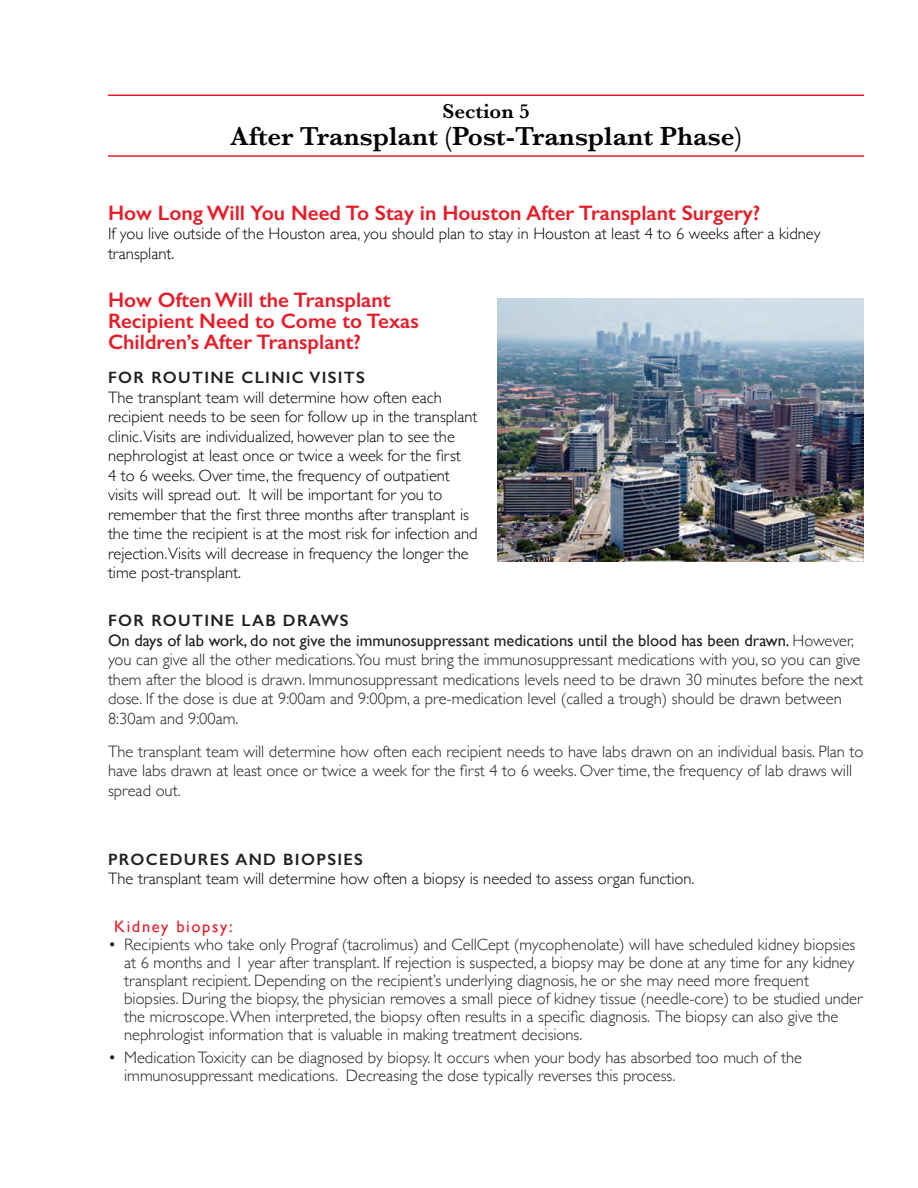
<style>
.page{position:relative;width:918px;height:1188px;background:#fff}
.page>*{position:absolute;margin:0;border:0;box-sizing:border-box;transform-origin:0 0}
.t1{font:600 27px "Baskerville";color:#040503}
.t2{font:600 21px/21px "Gill Sans";color:#e51d28}
.t3{font:600 21px "Baskerville";color:#040503}
.t4{font:300 16.5px/19.5px "Gill Sans";color:#231f20}
.t5{font:300 16.5px/19.5px "Gill Sans";color:#040503}
.t6{font:600 16.5px "Gill Sans";letter-spacing:.08em;color:#231f20}
.t7{font:16.5px "Gill Sans";letter-spacing:.1em;color:#e51d28}
.s1{font-weight:600}
.s2{font-weight:400}
</style>
<div class="page">
<hr style="left:108px;top:94px;width:756px;height:2px;background:#e51d28">
<hr style="left:108px;top:155px;width:756px;height:2px;background:#e51d28">
<img style="left:498px;top:298px;width:366px;height:263px">
<p class="t3" style="left:442px;top:97px;width:89px">Section 5</p>
<h1 class="t1" style="left:230px;top:118px;width:513px">After Transplant (Post-Transplant Phase)</h1>
<p class="t2" style="left:108px;top:202px;width:654px">How Long Will You Need To Stay in Houston After Transplant Surgery?</p>
<p class="t5" style="left:108px;top:223px;width:714px">If you live outside of the Houston area, you should plan to stay in Houston at least 4 to 6 weeks after a kidney transplant.</p>
<p class="t2" style="left:108px;top:289px;width:312px">How Often Will the Transplant<br>Recipient Need to Come to Texas<br>Children’s After Transplant?</p>
<p class="t6" style="left:108px;top:368px;width:258px">FOR ROUTINE CLINIC VISITS</p>
<p class="t5" style="left:108px;top:387px;width:371px">The transplant team will determine how often each recipient needs to be seen for follow up in the transplant clinic.Visits are individualized, however plan to see the nephrologist at least once or twice a week for the first<br>4 to 6 weeks. Over time, the frequency of outpatient visits will spread out. It will be important for you to remember that the first three months after transplant is the time the recipient is at the most risk for infection and rejection.Visits will decrease in frequency the longer the time post-transplant.</p>
<p class="t4" style="left:108px;top:611px;width:757px"><span class="s1">FOR ROUTINE LAB DRAWS<br></span><span class="s2">On days of lab work, do not give the immunosuppressant medications until the blood has been drawn.</span> However, you can give all the other medications.You must bring the immunosuppressant medications with you, so you can give them after the blood is drawn. Immunosuppressant medications levels need to be drawn 30 minutes before the next dose. If the dose is due at 9:00am and 9:00pm, a pre-medication level (called a trough) should be drawn between 8:30am and 9:00am.</p>
<p class="t4" style="left:108px;top:741px;width:757px">The transplant team will determine how often each recipient needs to have labs drawn on an individual basis. Plan to have labs drawn at least once or twice a week for the first 4 to 6 weeks. Over time, the frequency of lab draws will spread out.</p>
<p class="t6" style="left:108px;top:849px;width:257px">PROCEDURES AND BIOPSIES</p>
<p class="t5" style="left:108px;top:869px;width:588px">The transplant team will determine how often a biopsy is needed to assess organ function.</p>
<p class="t7" style="left:114px;top:917px;width:120px">Kidney biopsy:</p>
<p class="t4" style="left:124px;top:935px;width:740px;line-height:18px;text-indent:-16px">• Recipients who take only Prograf (tacrolimus) and CellCept (mycophenolate) will have scheduled kidney biopsies at 6 months and 1 year after transplant. If rejection is suspected, a biopsy may be done at any time for any kidney transplant recipient. Depending on the recipient’s underlying diagnosis, he or she may need more frequent biopsies. During the biopsy, the physician removes a small piece of kidney tissue (needle-core) to be studied under the microscope. When interpreted, the biopsy often results in a specific diagnosis. The biopsy can also give the nephrologist information that is valuable in making treatment decisions.</p>
<p class="t4" style="left:124px;top:1048px;width:679px;line-height:18px;text-indent:-16px">• Medication Toxicity can be diagnosed by biopsy. It occurs when your body has absorbed too much of the immunosuppressant medications. Decreasing the dose typically reverses this process.</p>
</div>
